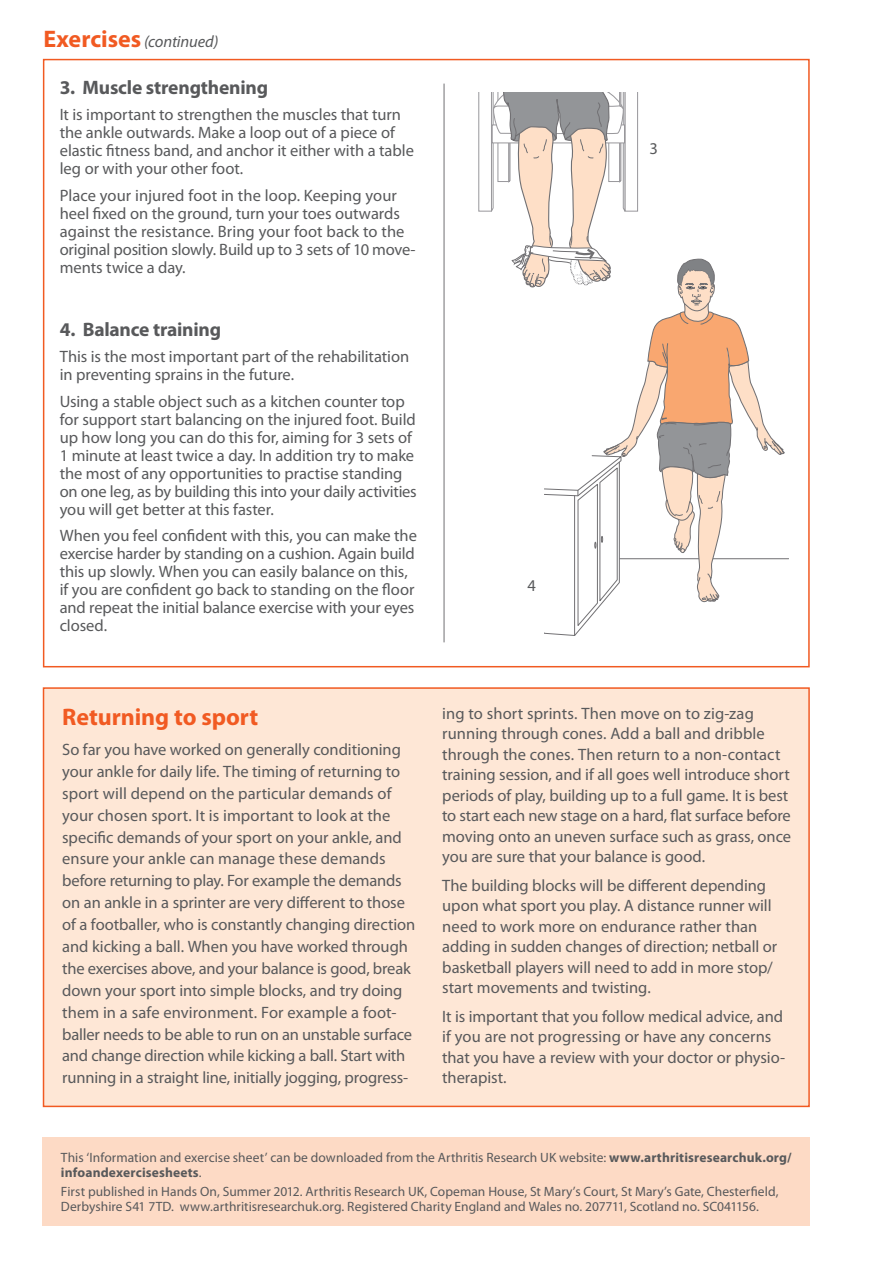
<style>
.page{position:relative;width:893px;height:1263px;background:#fff}
.page>*{position:absolute;margin:0;border:0;box-sizing:border-box;transform-origin:0 0}
.t1{font:700 24px "Myriad Pro";letter-spacing:-.005em;color:#f15a22}
.t2{font:700 19.5px "Myriad Pro";letter-spacing:-.01em;color:#58595b}
.t3{font:16.5px/18px "Myriad Pro";letter-spacing:-.005em;color:#58595b}
.t4{font:italic 16.5px "Myriad Pro";letter-spacing:-.01em;color:#58595b}
.t5{font:13.5px/15px "Myriad Pro";color:#58595b}
.s1{font-weight:700;font-style:normal;font-size:24px;color:#f15a22}
.s2{font-weight:700}
</style>
<div class="page">
<hr style="left:444px;top:84px;width:1px;height:558px;background:#717073">
<div style="left:43px;top:1137px;width:767px;height:89px;background:#fddac5"></div>
<div style="left:44px;top:688px;width:764px;height:418px;background:#fee7d6"></div>
<div style="left:43px;top:687px;width:767px;height:420px;border:2px solid #f15a22"></div>
<hr style="left:619px;top:558px;width:170px;height:1px;background:#717073">
<svg style="left:478px;top:92px;width:308px;height:544px"></svg>
<p class="t4" style="left:43px;top:33px;width:177px"><span class="s1">Exercises</span> (continued)</p>
<p class="t2" style="left:60px;top:76px;width:210px">3. Muscle strengthening</p>
<p class="t3" style="left:60px;top:106px;width:356px">It is important to strengthen the muscles that turn the ankle outwards. Make a loop out of a piece of elastic fitness band, and anchor it either with a table leg or with your other foot.</p>
<p class="t3" style="left:60px;top:187px;width:357px">Place your injured foot in the loop. Keeping your heel fixed on the ground, turn your toes outwards against the resistance. Bring your foot back to the original position slowly. Build up to 3 sets of 10 move&shy;ments twice a day.</p>
<p class="t2" style="left:60px;top:318px;width:163px">4. Balance training</p>
<p class="t3" style="left:60px;top:348px;width:351px">This is the most important part of the rehabilitation in preventing sprains in the future.</p>
<p class="t3" style="left:60px;top:393px;width:359px">Using a stable object such as a kitchen counter top for support start balancing on the injured foot. Build up how long you can do this for, aiming for 3 sets of 1 minute at least twice a day. In addition try to make the most of any opportunities to practise standing on one leg, as by building this into your daily activities you will get better at this faster.</p>
<p class="t3" style="left:60px;top:527px;width:359px">When you feel confident with this, you can make the exercise harder by standing on a cushion. Again build this up slowly. When you can easily balance on this, if you are confident go back to standing on the floor and repeat the initial balance exercise with your eyes closed.</p>
<p class="t3" style="left:528px;top:576px;width:10px">4</p>
<p class="t3" style="left:649px;top:140px;width:10px">3</p>
<h1 class="t1" style="left:62px;top:703px;width:197px">Returning to sport</h1>
<p class="t3" style="left:62px;top:739px;width:355px;line-height:21.9px">So far you have worked on generally conditioning your ankle for daily life. The timing of returning to sport will depend on the particular demands of your chosen sport. It is important to look at the specific demands of your sport on your ankle, and ensure your ankle can manage these demands before returning to play. For example the demands on an ankle in a sprinter are very different to those of a footballer, who is constantly changing direction and kicking a ball. When you have worked through the exercises above, and your balance is good, break down your sport into simple blocks, and try doing them in a safe environment. For example a foot&shy;baller needs to be able to run on an unstable surface and change direction while kicking a ball. Start with running in a straight line, initially jogging, progress-</p>
<p class="t3" style="left:442px;top:703px;width:350px;line-height:20.5px">ing to short sprints. Then move on to zig-zag running through cones. Add a ball and dribble through the cones. Then return to a non-contact training session, and if all goes well introduce short periods of play, building up to a full game. It is best to start each new stage on a hard, flat surface before moving onto an uneven surface such as grass, once you are sure that your balance is good.</p>
<p class="t3" style="left:442px;top:875px;width:337px;line-height:20.5px">The building blocks will be different depending upon what sport you play. A distance runner will need to work more on endurance rather than adding in sudden changes of direction; netball or basketball players will need to add in more stop/ start movements and twisting.</p>
<p class="t3" style="left:442px;top:1006px;width:345px;line-height:20.5px">It is important that you follow medical advice, and if you are not progressing or have any concerns that you have a review with your doctor or physio&shy;therapist.</p>
<p class="t5" style="left:61px;top:1150px;width:732px">This ‘Information and exercise sheet’ can be downloaded from the Arthritis Research UK website: <span class="s2">www.arthritisresearchuk.org/ infoandexercisesheets</span>.</p>
<p class="t5" style="left:61px;top:1185px;width:719px">First published in Hands On, Summer 2012. Arthritis Research UK, Copeman House, St Mary’s Court, St Mary’s Gate, Chesterfield,<br>Derbyshire S41 7TD. www.arthritisresearchuk.org. Registered Charity England and Wales no. 207711, Scotland no. SC041156.</p>
</div>
